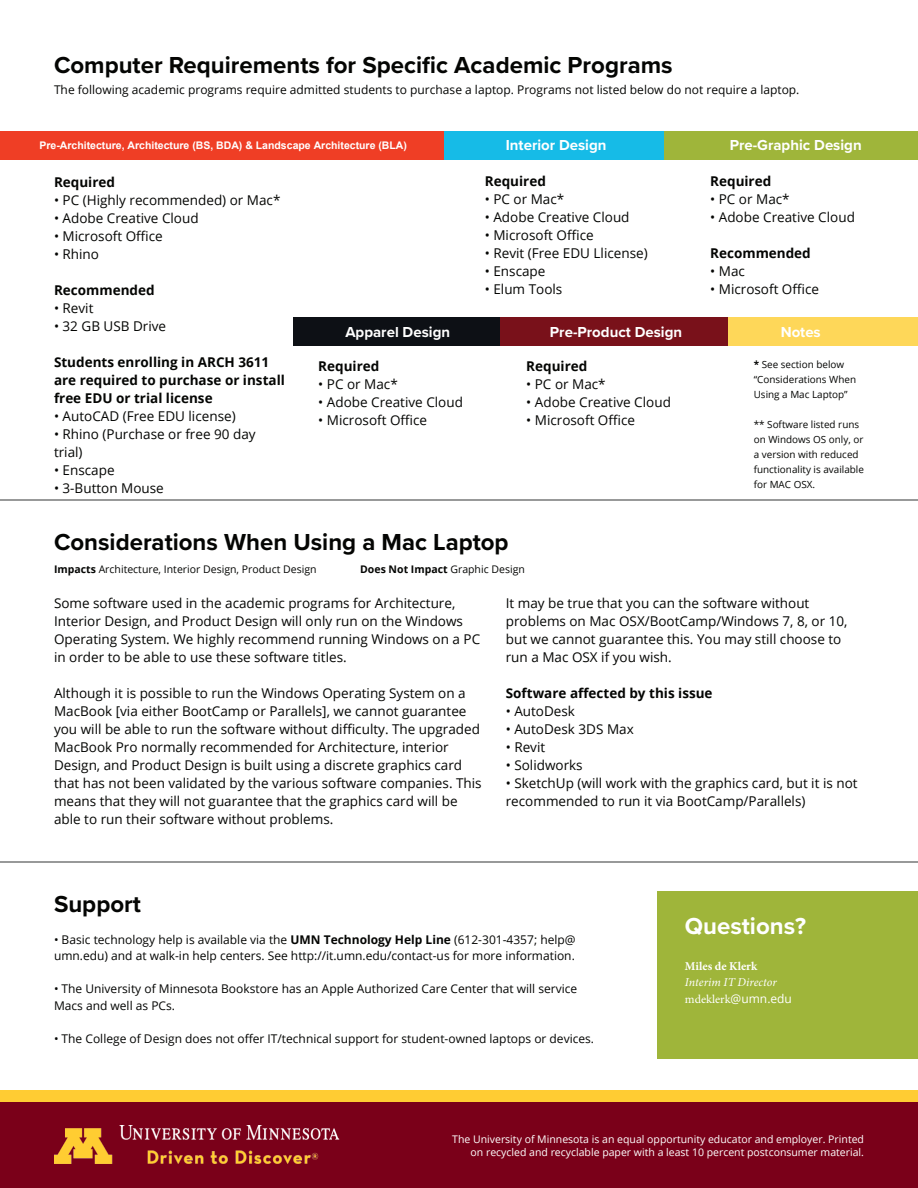
<style>
.page{position:relative;width:918px;height:1188px;background:#fff}
.page>*{position:absolute;margin:0;border:0;box-sizing:border-box;transform-origin:0 0}
.t1{font:700 24px "Proxima Nova";color:#040503}
.t2{font:700 24px "Proxima Nova";color:#fff}
.t3{font:700 15px "Proxima Nova";color:#fff}
.t4{font:13.5px/18px "Open Sans";color:#040503}
.t5{font:700 13.5px/18px "Open Sans";color:#040503}
.t6{font:12px/16.5px "Open Sans";color:#040503}
.t7{font:italic 12px/16.5px "Minion Pro";color:#fff}
.t8{font:10.5px/13.5px "Open Sans";color:#fff;text-align:right}
.t9{font:700 10.5px "Arial";color:#fff}
.t10{font:10.5px "Open Sans";color:#040503}
.t11{font:700 10.5px "Open Sans";color:#040503}
.t12{font:9.9px/15px "Open Sans";color:#040503}
.s1{font-weight:700}
.s2{font-weight:400}
.s3{font-weight:700;font-style:normal}
.s4{font-style:normal}
.s5{font-family:"Open Sans";font-style:normal}
</style>
<div class="page">
<div style="left:657px;top:891px;width:261px;height:168px;background:#9fb53a"></div>
<div style="left:0;top:1102px;width:918px;height:86px;background:#7a0019"></div>
<div style="left:0;top:1090px;width:918px;height:12px;background:#fc3"></div>
<img style="left:54px;top:1126px;width:286px;height:38px">
<hr style="left:0;top:499px;width:918px;height:2px;background:#545555">
<hr style="left:0;top:862px;width:918px;height:1px;background:#545555">
<div style="left:0;top:131px;width:461px;height:29px;background:#ef3e25"></div>
<div style="left:445px;top:131px;width:220px;height:29px;background:#16bbe7"></div>
<div style="left:665px;top:131px;width:253px;height:29px;background:#9fb53a"></div>
<div style="left:728px;top:317px;width:190px;height:28px;background:#fed759"></div>
<div style="left:499px;top:317px;width:229px;height:28px;background:#79111a"></div>
<div style="left:293px;top:317px;width:207px;height:28px;background:#0d1015"></div>
<p class="t1" style="left:54px;top:47px;width:620px">Computer Requirements for Specific Academic Programs</p>
<p class="t6" style="left:54px;top:81px;width:747px">The following academic programs require admitted students to purchase a laptop. Programs not listed below do not require a laptop.</p>
<p class="t9" style="left:39px;top:138px;width:369px">Pre-Architecture, Architecture (BS, BDA) &amp; Landscape Architecture (BLA)</p>
<p class="t3" style="left:506px;top:134px;width:102px">Interior Design</p>
<p class="t3" style="left:730px;top:134px;width:133px">Pre-Graphic Design</p>
<p class="t5" style="left:54px;top:173px;width:63px">Required</p>
<p class="t4" style="left:54px;top:191px;width:228px">• PC (Highly recommended) or Mac*</p>
<p class="t4" style="left:54px;top:209px;width:146px">• Adobe Creative Cloud</p>
<p class="t4" style="left:54px;top:227px;width:110px">• Microsoft Office</p>
<p class="t4" style="left:54px;top:245px;width:47px">• Rhino</p>
<p class="t5" style="left:54px;top:281px;width:102px">Recommended</p>
<p class="t4" style="left:54px;top:299px;width:41px">• Revit</p>
<p class="t4" style="left:54px;top:317px;width:114px">• 32 GB USB Drive</p>
<p class="t5" style="left:54px;top:353px;width:232px">Students enrolling in ARCH 3611 are required to purchase or install free EDU or trial license</p>
<p class="t4" style="left:54px;top:407px;width:183px">• AutoCAD (Free EDU license)</p>
<p class="t4" style="left:54px;top:425px;width:203px">• Rhino (Purchase or free 90 day trial)</p>
<p class="t4" style="left:54px;top:461px;width:62px">• Enscape</p>
<p class="t4" style="left:54px;top:479px;width:111px">• 3-Button Mouse</p>
<p class="t5" style="left:485px;top:172px;width:63px">Required</p>
<p class="t4" style="left:485px;top:190px;width:81px">• PC or Mac*</p>
<p class="t4" style="left:485px;top:208px;width:146px">• Adobe Creative Cloud</p>
<p class="t4" style="left:485px;top:226px;width:110px">• Microsoft Office</p>
<p class="t4" style="left:485px;top:244px;width:164px">• Revit (Free EDU Llicense)</p>
<p class="t4" style="left:485px;top:262px;width:62px">• Enscape</p>
<p class="t4" style="left:485px;top:280px;width:79px">• Elum Tools</p>
<p class="t5" style="left:710px;top:172px;width:63px">Required</p>
<p class="t4" style="left:710px;top:190px;width:81px">• PC or Mac*</p>
<p class="t4" style="left:710px;top:208px;width:146px">• Adobe Creative Cloud</p>
<p class="t5" style="left:710px;top:244px;width:102px">Recommended</p>
<p class="t4" style="left:710px;top:262px;width:36px">• Mac</p>
<p class="t4" style="left:710px;top:280px;width:110px">• Microsoft Office</p>
<p class="t3" style="left:345px;top:321px;width:106px">Apparel Design</p>
<p class="t3" style="left:550px;top:321px;width:134px">Pre-Product Design</p>
<p class="t3" style="left:781px;top:321px;width:42px">Notes</p>
<p class="t5" style="left:318px;top:356px;width:63px">Required</p>
<p class="t4" style="left:318px;top:374px;width:81px">• PC or Mac*</p>
<p class="t4" style="left:318px;top:392px;width:146px">• Adobe Creative Cloud</p>
<p class="t4" style="left:318px;top:410px;width:110px">• Microsoft Office</p>
<p class="t12" style="left:754px;top:357px;width:104px"><span class="s1">*</span> See section below “Considerations When<br>Using a Mac Laptop”</p>
<p class="t12" style="left:754px;top:417px;width:112px">** Software listed runs on Windows OS only, or a version with reduced functionality is available for MAC OSX.</p>
<p class="t5" style="left:526px;top:356px;width:63px">Required</p>
<p class="t4" style="left:526px;top:374px;width:81px">• PC or Mac*</p>
<p class="t4" style="left:526px;top:392px;width:146px">• Adobe Creative Cloud</p>
<p class="t4" style="left:526px;top:410px;width:110px">• Microsoft Office</p>
<p class="t1" style="left:54px;top:524px;width:456px">Considerations When Using a Mac Laptop</p>
<p class="t10" style="left:54px;top:562px;width:264px"><span class="s1">Impacts</span> Architecture, Interior Design, Product Design</p>
<p class="t11" style="left:360px;top:562px;width:166px">Does Not Impact <span class="s2">Graphic Design</span></p>
<p class="t4" style="left:54px;top:594px;width:428px">Some software used in the academic programs for Architecture, Interior Design, and Product Design will only run on the Windows Operating System. We highly recommend running Windows on a PC in order to be able to use these software titles.</p>
<p class="t4" style="left:54px;top:684px;width:429px">Although it is possible to run the Windows Operating System on a MacBook [via either BootCamp or Parallels], we cannot guarantee you will be able to run the software without difficulty. The upgraded MacBook Pro normally recommended for Architecture, interior Design, and Product Design is built using a discrete graphics card that has not been validated by the various software companies. This means that they will not guarantee that the graphics card will be able to run their software without problems.</p>
<p class="t4" style="left:506px;top:594px;width:343px">It may be true that you can the software without problems on Mac OSX/BootCamp/Windows 7, 8, or 10, but we cannot guarantee this. You may still choose to run a Mac OSX if you wish.</p>
<p class="t5" style="left:506px;top:684px;width:208px">Software affected by this issue</p>
<p class="t4" style="left:506px;top:702px;width:71px">• AutoDesk</p>
<p class="t4" style="left:506px;top:720px;width:130px">• AutoDesk 3DS Max</p>
<p class="t4" style="left:506px;top:738px;width:41px">• Revit</p>
<p class="t4" style="left:506px;top:756px;width:78px">• Solidworks</p>
<p class="t4" style="left:506px;top:774px;width:353px">• SketchUp (will work with the graphics card, but it is not recommended to run it via BootCamp/Parallels)</p>
<p class="t1" style="left:54px;top:886px;width:88px">Support</p>
<p class="t6" style="left:54px;top:931px;width:523px">• Basic technology help is available via the <span class="s1">UMN Technology Help Line</span> (612-301-4357; help@ umn.edu) and at walk-in help centers. See http://it.umn.edu/contact-us for more information.</p>
<p class="t6" style="left:54px;top:981px;width:525px">• The University of Minnesota Bookstore has an Apple Authorized Care Center that will service<br>Macs and well as PCs.</p>
<p class="t6" style="left:54px;top:1030px;width:542px">• The College of Design does not offer IT/technical support for student-owned laptops or devices.</p>
<p class="t2" style="left:685px;top:908px;width:123px">Questions?</p>
<p class="t7" style="left:685px;top:958px;width:109px"><span class="s3">Miles de Klerk<br></span>Interim IT Director <span class="s4">mdeklerk</span><span class="s5">@umn.edu</span></p>
<p class="t8" style="left:452px;top:1132px;width:413px">The University of Minnesota is an equal opportunity educator and employer. Printed on recycled and recyclable paper with a least 10 percent postconsumer material.</p>
</div>
